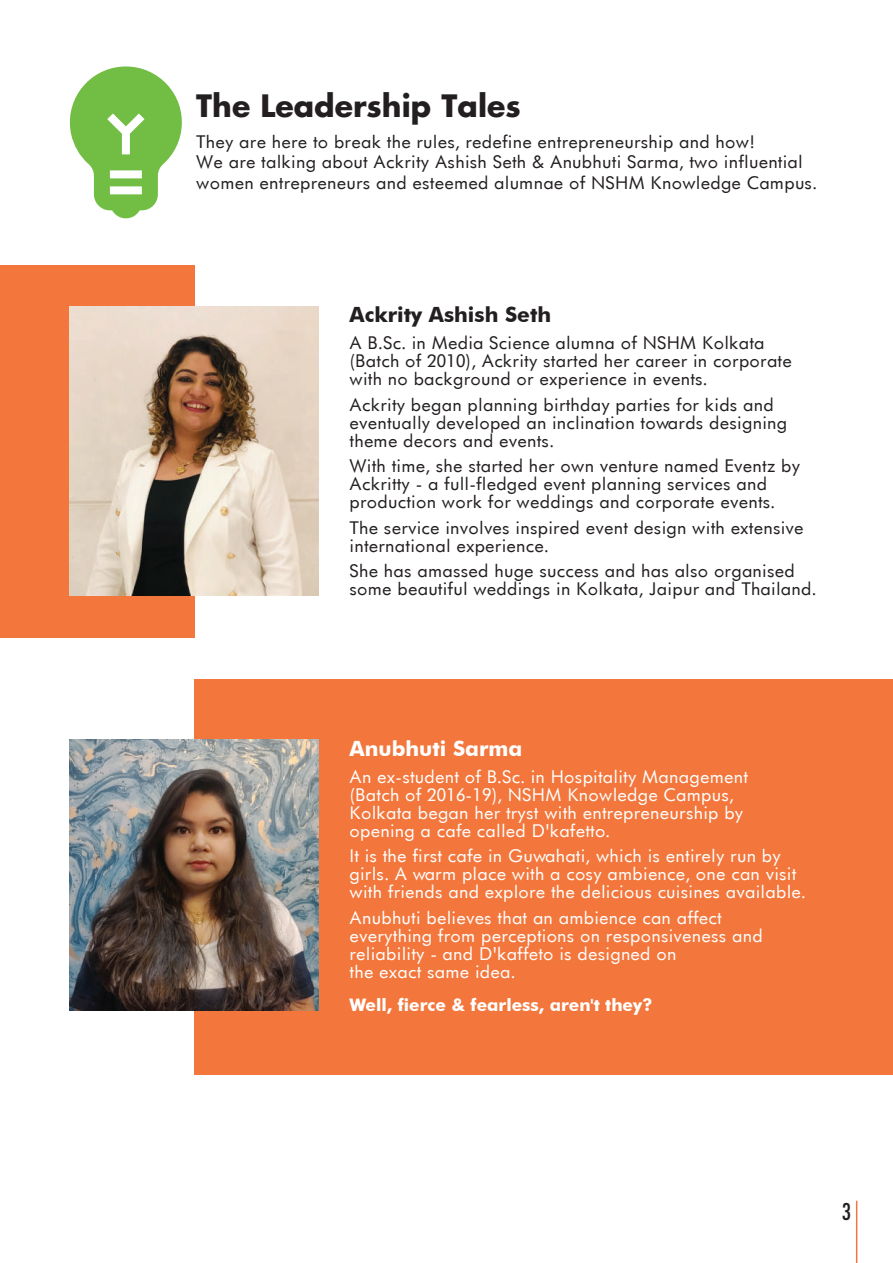
<style>
.page{position:relative;width:893px;height:1263px;background:#fff}
.page>*{position:absolute;margin:0;border:0;box-sizing:border-box;transform-origin:0 0}
.t1{font:700 30px "Futura";color:#231f20}
.t2{font:condensed 22.5px "Futura";color:#231f20}
.t3{font:700 21px "Futura BT";color:#231f20}
.t4{font:700 21px "Futura BT";color:#fff}
.t5{font:17.25px/18px "Futurist";color:#231f20}
.t6{font:17.25px/18px "Futurist";color:#fff}
.t7{font:700 17.25px "Futura BT";color:#fff}
</style>
<div class="page">
<div style="left:194px;top:679px;width:699px;height:395px;background:#f3773c"></div>
<svg style="left:69px;top:66px;width:113px;height:153px"></svg>
<hr style="left:856px;top:1201px;width:1px;height:62px;background:#f3773c">
<div style="left:0;top:265px;width:194px;height:372px;background:#f3773c"></div>
<img style="left:70px;top:306px;width:248px;height:290px">
<img style="left:70px;top:740px;width:248px;height:271px">
<h1 class="t1" style="left:196px;top:85px;width:326px">The Leadership Tales</h1>
<p class="t5" style="left:196px;top:131px;width:622px;line-height:20.7px">They are here to break the rules, redefine entrepreneurship and how!<br>We are talking about Ackrity Ashish Seth &amp; Anubhuti Sarma, two influential women entrepreneurs and esteemed alumnae of NSHM Knowledge Campus.</p>
<p class="t3" style="left:350px;top:302px;width:203px">Ackrity Ashish Seth</p>
<p class="t5" style="left:350px;top:334px;width:444px">A B.Sc. in Media Science alumna of NSHM Kolkata (Batch of 2010), Ackrity started her career in corporate with no background or experience in events.</p>
<p class="t5" style="left:350px;top:395px;width:439px">Ackrity began planning birthday parties for kids and eventually developed an inclination towards designing theme decors and events.</p>
<p class="t5" style="left:350px;top:457px;width:452px">With time, she started her own venture named Eventz by<br>Ackritty - a full-fledged event planning services and production work for weddings and corporate events.</p>
<p class="t5" style="left:350px;top:518px;width:456px">The service involves inspired event design with extensive international experience.</p>
<p class="t5" style="left:350px;top:562px;width:469px">She has amassed huge success and has also organised some beautiful weddings in Kolkata, Jaipur and Thailand.</p>
<p class="t4" style="left:350px;top:735px;width:174px">Anubhuti Sarma</p>
<p class="t6" style="left:350px;top:767px;width:400px">An ex-student of B.Sc. in Hospitality Management (Batch of 2016-19), NSHM Knowledge Campus, Kolkata began her tryst with entrepreneurship by opening a cafe called D'kafetto.</p>
<p class="t6" style="left:350px;top:847px;width:458px">It is the first cafe in Guwahati, which is entirely run by girls. A warm place with a cosy ambience, one can visit with friends and explore the delicious cuisines available.</p>
<p class="t6" style="left:350px;top:908px;width:415px">Anubhuti believes that an ambience can affect everything from perceptions on responsiveness and reliability - and D'kaffeto is designed on<br>the exact same idea.</p>
<p class="t7" style="left:350px;top:994px;width:305px">Well, fierce &amp; fearless, aren't they?</p>
<h2 class="t2" style="left:842px;top:1199px;width:11px">3</h2>
</div>
